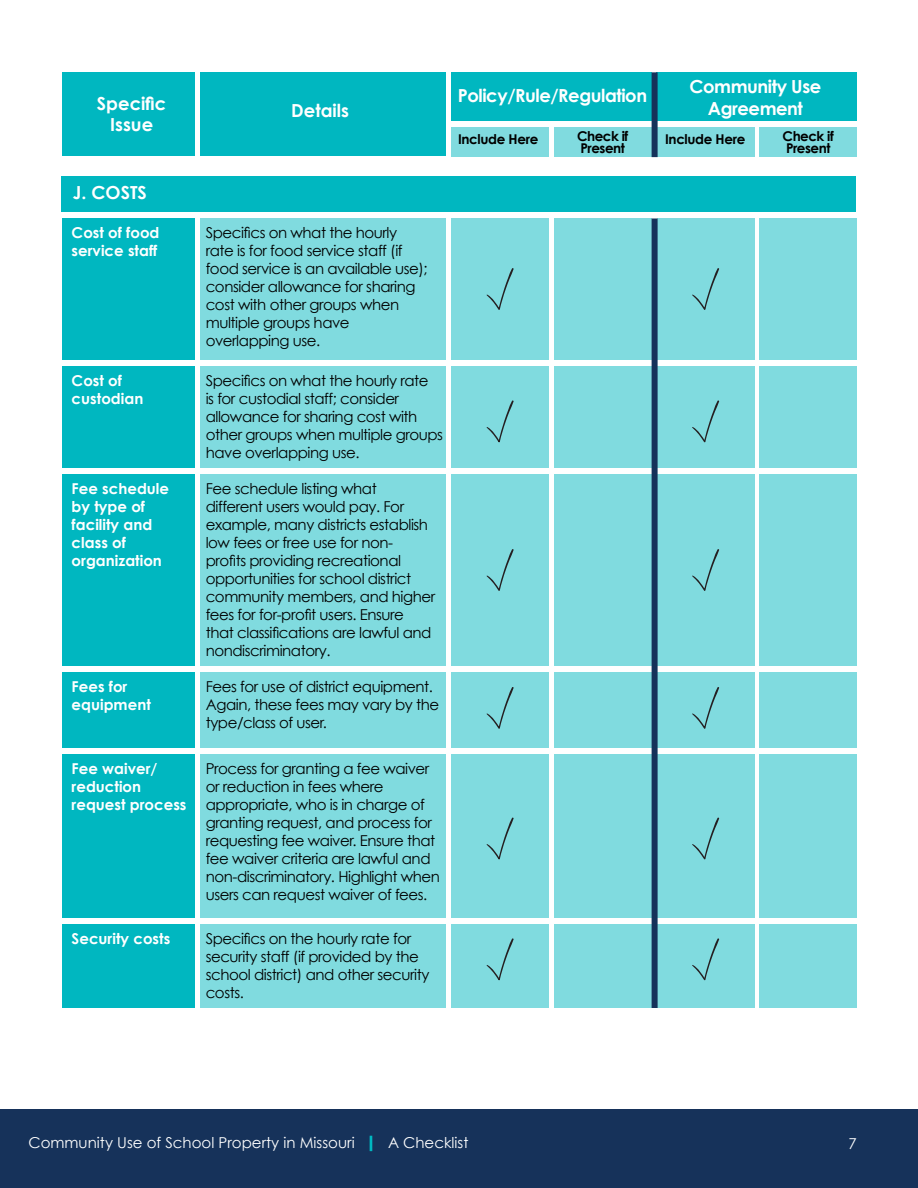
<style>
.page{position:relative;width:918px;height:1188px;background:#fff}
.page>*{position:absolute;margin:0;border:0;box-sizing:border-box;transform-origin:0 0}
.t1{font:700 18px/21.6px "Century Gothic";letter-spacing:-.025em;color:#fff;text-align:center}
.t2{font:700 18px/21.6px "Century Gothic";color:#fff;text-align:center}
.t3{font:15px/18px "Century Gothic";letter-spacing:-.03em;color:#000}
.t4{font:700 15px/18px "Century Gothic";color:#fff}
.t5{font:15px "Century Gothic";color:#fff}
.t6{font:700 13.5px/12px "Century Gothic";letter-spacing:-.035em;color:#000}
.s1{font-weight:700;color:#00b7c0}
</style>
<div class="page">
<div style="left:0;top:1109px;width:918px;height:79px;background:#16325a"></div>
<svg style="left:370px;top:1136px;width:2px;height:15px"></svg>
<div style="left:451px;top:128px;width:98px;height:29px;background:#80dbdf"></div>
<div style="left:451px;top:218px;width:98px;height:142px;background:#80dbdf"></div>
<div style="left:451px;top:474px;width:98px;height:192px;background:#80dbdf"></div>
<div style="left:451px;top:754px;width:98px;height:164px;background:#80dbdf"></div>
<div style="left:451px;top:366px;width:98px;height:102px;background:#80dbdf"></div>
<div style="left:451px;top:673px;width:98px;height:75px;background:#80dbdf"></div>
<div style="left:451px;top:924px;width:98px;height:84px;background:#80dbdf"></div>
<div style="left:657px;top:218px;width:98px;height:142px;background:#80dbdf"></div>
<div style="left:657px;top:474px;width:98px;height:192px;background:#80dbdf"></div>
<div style="left:657px;top:754px;width:98px;height:164px;background:#80dbdf"></div>
<div style="left:657px;top:366px;width:98px;height:102px;background:#80dbdf"></div>
<div style="left:657px;top:673px;width:98px;height:75px;background:#80dbdf"></div>
<div style="left:657px;top:924px;width:98px;height:84px;background:#80dbdf"></div>
<div style="left:554px;top:218px;width:98px;height:142px;background:#80dbdf"></div>
<div style="left:554px;top:474px;width:98px;height:192px;background:#80dbdf"></div>
<div style="left:554px;top:754px;width:98px;height:164px;background:#80dbdf"></div>
<div style="left:554px;top:366px;width:98px;height:102px;background:#80dbdf"></div>
<div style="left:554px;top:673px;width:98px;height:75px;background:#80dbdf"></div>
<div style="left:554px;top:924px;width:98px;height:84px;background:#80dbdf"></div>
<div style="left:759px;top:218px;width:98px;height:142px;background:#80dbdf"></div>
<div style="left:759px;top:474px;width:98px;height:192px;background:#80dbdf"></div>
<div style="left:759px;top:754px;width:98px;height:164px;background:#80dbdf"></div>
<div style="left:759px;top:366px;width:98px;height:102px;background:#80dbdf"></div>
<div style="left:759px;top:673px;width:98px;height:75px;background:#80dbdf"></div>
<div style="left:759px;top:924px;width:98px;height:84px;background:#80dbdf"></div>
<div style="left:657px;top:128px;width:98px;height:29px;background:#80dbdf"></div>
<div style="left:554px;top:128px;width:98px;height:29px;background:#80dbdf"></div>
<div style="left:759px;top:128px;width:98px;height:29px;background:#80dbdf"></div>
<div style="left:63px;top:72px;width:132px;height:84px;background:#00b7c0"></div>
<div style="left:63px;top:218px;width:132px;height:142px;background:#00b7c0"></div>
<div style="left:63px;top:474px;width:132px;height:192px;background:#00b7c0"></div>
<div style="left:63px;top:754px;width:132px;height:164px;background:#00b7c0"></div>
<div style="left:63px;top:366px;width:132px;height:102px;background:#00b7c0"></div>
<div style="left:63px;top:673px;width:132px;height:75px;background:#00b7c0"></div>
<div style="left:63px;top:924px;width:132px;height:84px;background:#00b7c0"></div>
<div style="left:200px;top:72px;width:246px;height:84px;background:#00b7c0"></div>
<div style="left:200px;top:218px;width:246px;height:142px;background:#80dbdf"></div>
<div style="left:200px;top:474px;width:246px;height:192px;background:#80dbdf"></div>
<div style="left:200px;top:754px;width:246px;height:164px;background:#80dbdf"></div>
<div style="left:200px;top:366px;width:246px;height:102px;background:#80dbdf"></div>
<div style="left:200px;top:673px;width:246px;height:75px;background:#80dbdf"></div>
<div style="left:200px;top:924px;width:246px;height:84px;background:#80dbdf"></div>
<div style="left:451px;top:72px;width:201px;height:49px;background:#00b7c0"></div>
<div style="left:62px;top:176px;width:794px;height:36px;background:#00b7c0"></div>
<div style="left:657px;top:72px;width:200px;height:49px;background:#00b7c0"></div>
<svg style="left:486px;top:268px;width:28px;height:42px"></svg>
<svg style="left:486px;top:549px;width:28px;height:42px"></svg>
<svg style="left:486px;top:817px;width:28px;height:43px"></svg>
<svg style="left:692px;top:268px;width:27px;height:42px"></svg>
<svg style="left:692px;top:549px;width:27px;height:42px"></svg>
<svg style="left:692px;top:817px;width:27px;height:43px"></svg>
<svg style="left:486px;top:400px;width:28px;height:42px"></svg>
<svg style="left:486px;top:687px;width:28px;height:42px"></svg>
<svg style="left:486px;top:938px;width:28px;height:42px"></svg>
<svg style="left:692px;top:400px;width:27px;height:42px"></svg>
<svg style="left:692px;top:687px;width:27px;height:42px"></svg>
<svg style="left:692px;top:938px;width:27px;height:42px"></svg>
<div style="left:652px;top:72px;width:6px;height:85px;background:#16325a"></div>
<div style="left:652px;top:218px;width:6px;height:790px;background:#16325a"></div>
<p class="t2" style="left:97px;top:92px;width:71px">Specific<br>Issue</p>
<p class="t2" style="left:291px;top:99px;width:59px">Details</p>
<p class="t1" style="left:690px;top:75px;width:133px">Community Use<br>Agreement</p>
<p class="t1" style="left:458px;top:84px;width:191px">Policy/Rule/Regulation</p>
<p class="t6" style="left:458px;top:133px;width:82px">Include Here</p>
<p class="t6" style="left:577px;top:130px;width:53px">Check if</p>
<p class="t6" style="left:665px;top:133px;width:82px">Include Here</p>
<p class="t6" style="left:580px;top:142px;width:46px">Present</p>
<p class="t6" style="left:783px;top:130px;width:53px">Check if<br>Present</p>
<p class="t1" style="left:73px;top:181px;width:76px">J. COSTS</p>
<p class="t4" style="left:72px;top:223px;width:89px">Cost of food service staff</p>
<p class="t3" style="left:206px;top:223px;width:224px">Specifics on what the hourly rate is for food service staff (if food service is an available use); consider allowance for sharing cost with other groups when multiple groups have overlapping use.</p>
<p class="t4" style="left:72px;top:371px;width:73px">Cost of custodian</p>
<p class="t3" style="left:206px;top:371px;width:239px">Specifics on what the hourly rate<br>is for custodial staff; consider allowance for sharing cost with other groups when multiple groups have overlapping use.</p>
<p class="t4" style="left:72px;top:479px;width:99px">Fee schedule by type of facility and class of organization</p>
<p class="t3" style="left:206px;top:479px;width:231px">Fee schedule listing what different users would pay. For example, many districts establish low fees or free use for non&shy;profits providing recreational opportunities for school district community members, and higher fees for for-profit users. Ensure that classifications are lawful and nondiscriminatory.</p>
<p class="t4" style="left:72px;top:677px;width:81px">Fees for equipment</p>
<p class="t3" style="left:206px;top:678px;width:235px">Fees for use of district equipment.<br>Again, these fees may vary by the type/class of user.</p>
<p class="t4" style="left:72px;top:759px;width:116px">Fee waiver/ reduction request process</p>
<p class="t3" style="left:206px;top:759px;width:236px">Process for granting a fee waiver or reduction in fees where appropriate, who is in charge of granting request, and process for requesting fee waiver. Ensure that fee waiver criteria are lawful and non-discriminatory. Highlight when users can request waiver of fees.</p>
<p class="t4" style="left:72px;top:929px;width:100px">Security costs</p>
<p class="t3" style="left:206px;top:929px;width:225px">Specifics on the hourly rate for security staff (if provided by the school district) and other security costs.</p>
<p class="t5" style="left:28px;top:1133px;width:442px">Community Use of School Property in Missouri <span class="s1">|</span> A Checklist</p>
<p class="t5" style="left:848px;top:1134px;width:10px">7</p>
</div>
